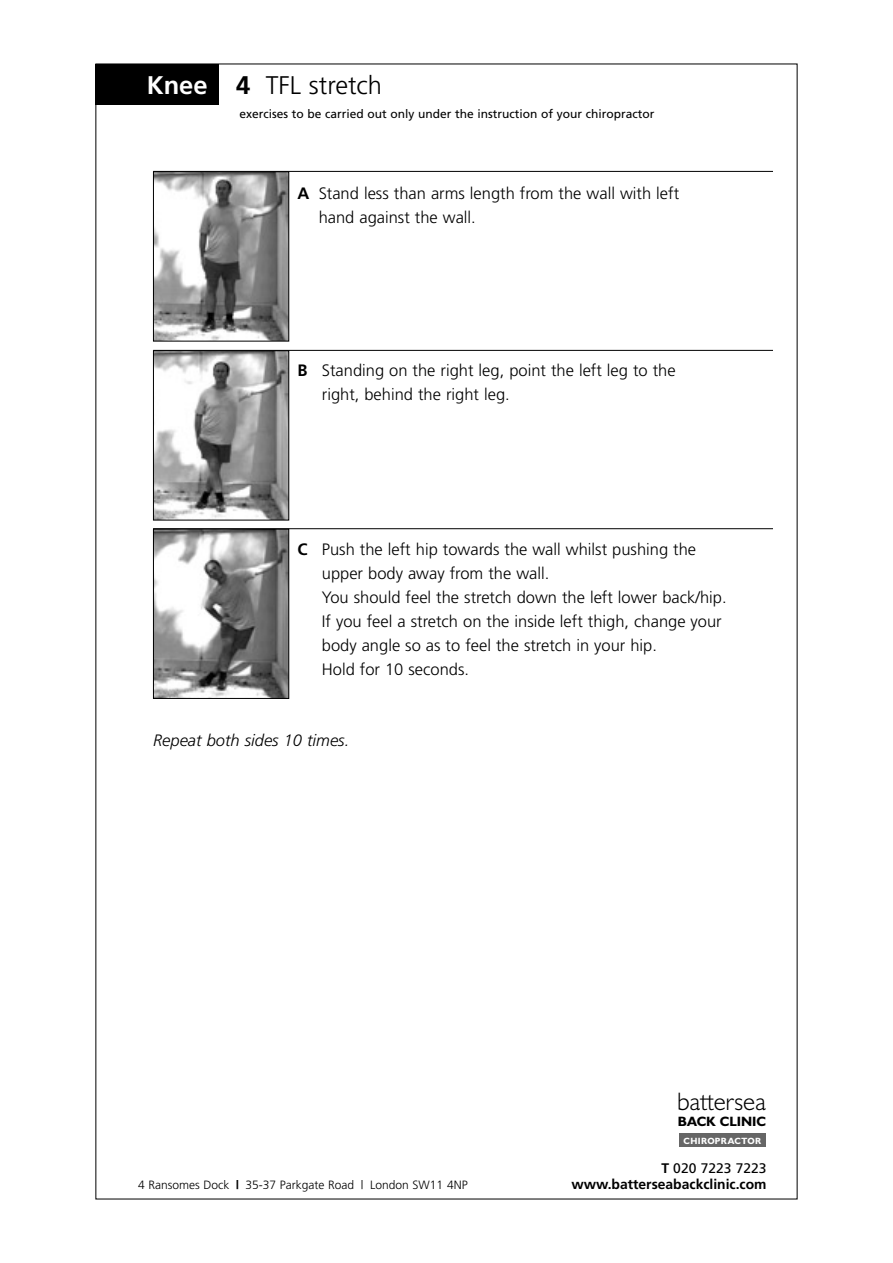
<style>
.page{position:relative;width:893px;height:1263px;background:#fff}
.page>*{position:absolute;margin:0;border:0;box-sizing:border-box;transform-origin:0 0}
.t1{font:300 25.5px "Frutiger";color:#000}
.t2{font:300 25.35px "Humanist 521 BT";color:#000}
.t3{font:300 16.5px/24px "Frutiger";color:#000}
.t4{font:italic 300 16.5px "Frutiger";color:#000}
.t5{font:700 13.8px/15.9px "Frutiger";color:#000;text-align:right}
.t6{font:700 13.5px "Humanist 521 BT";color:#000}
.t7{font:12px "Frutiger";color:#000}
.t8{font:300 12px "Frutiger";color:#000}
.t9{font:700 9px "Humanist 521 BT";letter-spacing:.03em;color:#fff}
.s1{font-weight:700;color:#fff}
.s2{font-weight:700}
.s3{font-weight:900}
.s4{font-weight:400}
</style>
<div class="page">
<div style="left:679px;top:1134px;width:87px;height:13px;background:#666"></div>
<div style="left:96px;top:64px;width:123px;height:40px;background:#000"></div>
<img style="left:155px;top:352px;width:132px;height:166px">
<div style="left:153px;top:350px;width:136px;height:170px;border:1px solid #000"></div>
<img style="left:155px;top:173px;width:132px;height:166px">
<div style="left:153px;top:171px;width:136px;height:170px;border:1px solid #000"></div>
<hr style="left:153px;top:350px;width:620px;height:1px;background:#000">
<img style="left:155px;top:531px;width:132px;height:166px">
<div style="left:153px;top:529px;width:136px;height:170px;border:1px solid #000"></div>
<hr style="left:153px;top:528px;width:620px;height:1px;background:#000">
<hr style="left:153px;top:171px;width:620px;height:1px;background:#000">
<h1 class="t1" style="left:147px;top:75px;width:237px"><span class="s1">Knee</span> <span class="s2">4</span> TFL stretch</h1>
<p class="t7" style="left:239px;top:109px;width:417px">exercises to be carried out only under the instruction of your chiropractor</p>
<p class="t3" style="left:319px;top:182px;width:362px;text-indent:-21px"><span class="s2">A</span> Stand less than arms length from the wall with left hand against the wall.</p>
<p class="t3" style="left:322px;top:360px;width:355px;text-indent:-24px"><span class="s2">B</span> Standing on the right leg, point the left leg to the right, behind the right leg.</p>
<p class="t3" style="left:322px;top:538px;width:406px;text-indent:-24px"><span class="s2">C</span> Push the left hip towards the wall whilst pushing the upper body away from the wall.<br>You should feel the stretch down the left lower back/hip.<br>If you feel a stretch on the inside left thigh, change your body angle so as to feel the stretch in your hip.<br>Hold for 10 seconds.</p>
<p class="t4" style="left:153px;top:734px;width:198px">Repeat both sides 10 times.</p>
<p class="t8" style="left:138px;top:1179px;width:331px">4 Ransomes Dock <span class="s3">|</span> 35-37 Parkgate Road | London SW11 4NP</p>
<h2 class="t2" style="left:677px;top:1092px;width:90px">battersea</h2>
<p class="t6" style="left:678px;top:1117px;width:90px">BACK CLINIC</p>
<p class="t9" style="left:683px;top:1137px;width:79px">CHIROPRACTOR</p>
<p class="t5" style="left:571px;top:1161px;width:197px">T <span class="s4">020 7223 7223 </span>www.batterseabackclinic.com</p>
</div>
